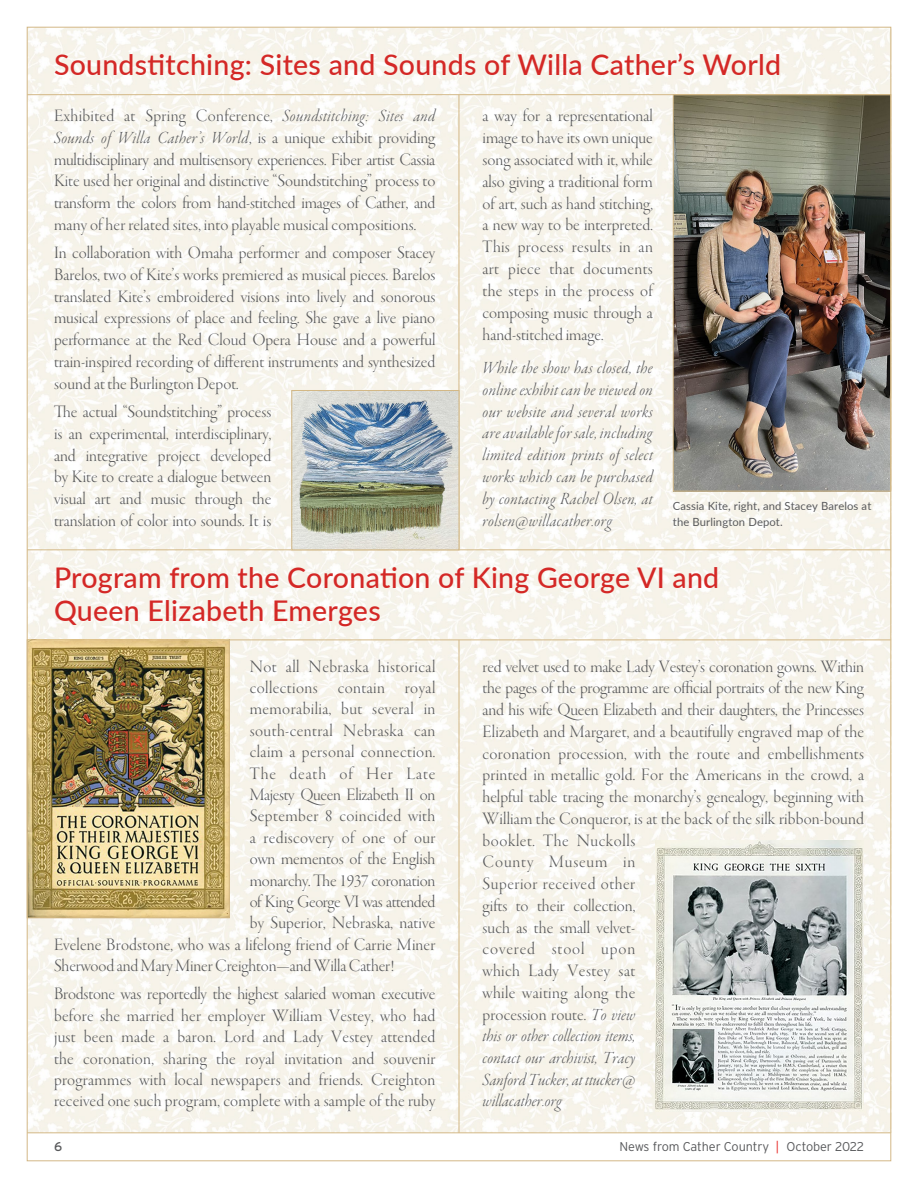
<style>
.page{position:relative;width:918px;height:1188px;background:#fff}
.page>*{position:absolute;margin:0;border:0;box-sizing:border-box;transform-origin:0 0}
.t1{font:500 28.5px/33px "Lato";letter-spacing:.01em;color:#d42826}
.t2{font:18px/21.8px "Garamond Premr Pro Lt Disp";letter-spacing:.01em;color:#58595b;text-align:justify}
.t3{font:18px/21.9px "Garamond Premr Pro Lt It Disp";letter-spacing:.02em;color:#58595b;text-align:justify}
.t4{font:18px "Garamond Premr Pro Lt Disp";letter-spacing:-.01em;color:#58595b}
.t5{font:18px "Garamond Premr Pro Lt Disp";letter-spacing:-.02em;color:#58595b}
.t6{font:18px "Garamond Premr Pro Lt Disp";letter-spacing:-.025em;color:#58595b}
.t7{font:18px "Garamond Premr Pro Lt Disp";letter-spacing:.05em;color:#58595b}
.t8{font:300 12.75px "Interstate";letter-spacing:-.01em;color:#58595b}
.t9{font:12.75px "Interstate";color:#58595b}
.t10{font:11.25px/15.8px "Lato";letter-spacing:.01em;color:#58595b}
.s1{font-family:"Garamond Premr Pro Lt It Disp"}
.s2{font-family:"Garamond Premr Pro Lt Disp"}
.s3{color:#e82c2a}
</style>
<div class="page">
<img style="left:29px;top:29px;width:860px;height:1104px">
<img style="left:675px;top:96px;width:214px;height:393px">
<hr style="left:27px;top:1133px;width:864px;height:1px;background:#d3b886">
<hr style="left:459px;top:95px;width:1px;height:455px;background:#d3b886">
<hr style="left:27px;top:640px;width:864px;height:1px;background:#d3b886">
<hr style="left:27px;top:550px;width:864px;height:1px;background:#d3b886">
<hr style="left:459px;top:640px;width:1px;height:493px;background:#d3b886">
<img style="left:294px;top:392px;width:163px;height:156px">
<div style="left:292px;top:390px;width:167px;height:160px;border:1px solid #d3b886"></div>
<img style="left:656px;top:840px;width:208px;height:271px">
<img style="left:29px;top:642px;width:199px;height:274px">
<div style="left:27px;top:640px;width:203px;height:278px;border:1px solid #d3b886"></div>
<hr style="left:27px;top:94px;width:864px;height:1px;background:#d3b886">
<h1 class="t1" style="left:54px;top:47px;width:729px">Soundstitching: Sites and Sounds of Willa Cather’s World</h1>
<p class="t2" style="left:54px;top:105px;width:383px">Exhibited at Spring Conference, <span class="s1">Soundstitching: Sites and</span></p>
<p class="t3" style="left:54px;top:128px;width:383px">Sounds of Willa Cather’s World<span class="s2">, is a unique exhibit providing</span></p>
<p class="t2" style="left:54px;top:149px;width:383px">multidisciplinary and multisensory experiences. Fiber artist Cassia Kite used her original and distinctive “Soundstitching” process to transform the colors from hand-stitched images of Cather, and many of her related sites, into playable musical compositions.</p>
<p class="t2" style="left:54px;top:243px;width:383px">In collaboration with Omaha performer and composer Stacey Barelos, two of Kite’s works premiered as musical pieces. Barelos translated Kite’s embroidered visions into lively and sonorous musical expressions of place and feeling. She gave a live piano performance at the Red Cloud Opera House and a powerful train-inspired recording of different instruments and synthesized sound at the Burlington Depot.</p>
<p class="t2" style="left:54px;top:401px;width:219px">The actual “Soundstitching” process is an experimental, interdisciplinary, and integrative project developed by Kite to create a dialogue between visual art and music through the translation of color into sounds. It is</p>
<p class="t2" style="left:483px;top:105px;width:172px">a way for a representational image to have its own unique song associated with it, while also giving a traditional form of art, such as hand stitching, a new way to be interpreted.<br>This process results in an art piece that documents the steps in the process of composing music through a hand-stitched image.</p>
<p class="t3" style="left:483px;top:358px;width:172px">While the show has closed, the online exhibit can be viewed on our website and several works are available for sale, including limited edition prints of select works which can be purchased by contacting Rachel Olsen, at rolsen@willacather.org</p>
<p class="t10" style="left:673px;top:498px;width:200px">Cassia Kite, right, and Stacey Barelos at the Burlington Depot.</p>
<h1 class="t1" style="left:54px;top:560px;width:667px">Program from the Coronation of King George VI and<br>Queen Elizabeth Emerges</h1>
<p class="t2" style="left:250px;top:656px;width:187px">Not all Nebraska historical</p>
<p class="t2" style="left:250px;top:677px;width:187px">collections contain royal</p>
<p class="t2" style="left:250px;top:699px;width:187px">memorabilia, but several in</p>
<p class="t2" style="left:250px;top:720px;width:187px">south-central Nebraska can</p>
<p class="t2" style="left:250px;top:742px;width:187px">claim a personal connection.</p>
<p class="t7" style="left:250px;top:763px;width:187px">The death of Her Late</p>
<p class="t5" style="left:250px;top:785px;width:187px">Majesty Queen Elizabeth II on</p>
<p class="t2" style="left:250px;top:806px;width:187px">September 8 coincided with</p>
<p class="t2" style="left:250px;top:827px;width:187px">a rediscovery of one of our</p>
<p class="t2" style="left:250px;top:849px;width:187px">own mementos of the English</p>
<p class="t4" style="left:250px;top:870px;width:187px">monarchy. The 1937 coronation</p>
<p class="t6" style="left:250px;top:892px;width:187px">of King George VI was attended</p>
<p class="t2" style="left:250px;top:913px;width:187px">by Superior, Nebraska, native</p>
<p class="t2" style="left:54px;top:934px;width:383px">Evelene Brodstone, who was a lifelong friend of Carrie Miner</p>
<p class="t2" style="left:54px;top:956px;width:342px">Sherwood and Mary Miner Creighton—and Willa Cather!</p>
<p class="t2" style="left:54px;top:984px;width:383px">Brodstone was reportedly the highest salaried woman executive before she married her employer William Vestey, who had just been made a baron. Lord and Lady Vestey attended the coronation, sharing the royal invitation and souvenir programmes with local newspapers and friends. Creighton received one such program, complete with a sample of the ruby</p>
<p class="t2" style="left:483px;top:656px;width:383px;text-align:left">red velvet used to make Lady Vestey’s coronation gowns. Within the pages of the programme are official portraits of the new King and his wife Queen Elizabeth and their daughters, the Princesses Elizabeth and Margaret, and a beautifully engraved map of the coronation procession, with the route and embellishments printed in metallic gold. For the Americans in the crowd, a helpful table tracing the monarchy’s genealogy, beginning with William the Conqueror, is at the back of the silk ribbon-bound booklet. The Nuckolls<br>County Museum in<br>Superior received other<br>gifts to their collection,<br>such as the small velvet-<br>covered stool upon<br>which Lady Vestey sat<br>while waiting along the<br>procession route. <span class="s1">To view</span></p>
<p class="t3" style="left:483px;top:1026px;width:154px">this or other collection items, contact our archivist, Tracy Sanford Tucker, at ttucker@ willacather.org</p>
<p class="t9" style="left:54px;top:1139px;width:10px">6</p>
<p class="t8" style="left:620px;top:1139px;width:246px">News from Cather Country <span class="s3">|</span> October 2022</p>
</div>
